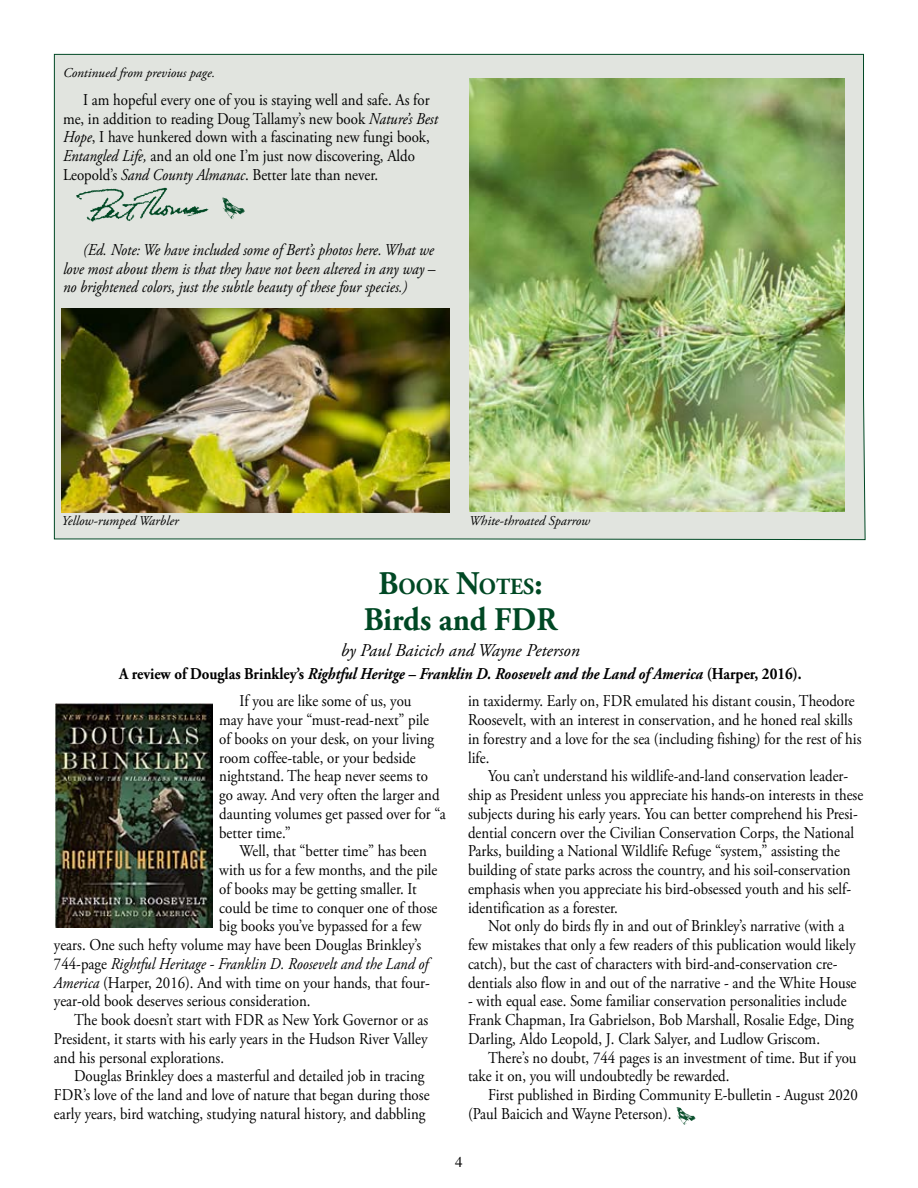
<style>
.page{position:relative;width:918px;height:1188px;background:#fff}
.page>*{position:absolute;margin:0;border:0;box-sizing:border-box;transform-origin:0 0}
.t1{font:700 33px "Adobe Garamond Pro";color:#004824;scale:.95 1}
.t2{font:700 23.1px "Adobe Garamond Pro";color:#004824;scale:.95 1}
.t3{font:italic 18px "Adobe Garamond Pro";color:#000}
.t4{font:16.5px/18.8px "Adobe Garamond Pro";color:#000;scale:.9 1}
.t5{font:italic 16.5px/18.8px "Adobe Garamond Pro";color:#000;text-align:justify;scale:.9 1}
.t6{font:italic 700 16.5px/27.2px "Adobe Garamond Pro";color:#000;scale:.9 1}
.t7{font:15px "Times";color:#000}
.t8{font:italic 13.5px "Adobe Garamond Pro";color:#000}
.s1{font-style:italic}
.s2{font-size:33px}
.s3{font-style:normal}
.s4{font-weight:400;font-style:normal}
</style>
<div class="page">
<img style="left:56px;top:704px;width:156px;height:223px">
<svg style="left:676px;top:1107px;width:19px;height:18px"></svg>
<div style="left:54px;top:54px;width:812px;height:486px;background:#e1e4df"></div>
<img style="left:66px;top:182px;width:156px;height:58px">
<img style="left:469px;top:78px;width:375px;height:434px">
<img style="left:62px;top:308px;width:387px;height:205px">
<svg style="left:222px;top:198px;width:23px;height:21px"></svg>
<p class="t8" style="left:63px;top:65px;width:154px">Continued from previous page.</p>
<p class="t4" style="left:63px;top:91px;width:418px;text-indent:20px">I am hopeful every one of you is staying well and safe. As for me, in addition to reading Doug Tallamy’s new book <span class="s1">Nature’s Best Hope</span>, I have hunkered down with a fascinating new fungi book, <span class="s1">Entangled Life,</span> and an old one I’m just now discovering, Aldo Leopold’s <span class="s1">Sand County Almanac</span>. Better late than never.</p>
<p class="t5" style="left:63px;top:241px;width:415px;text-indent:20px">(Ed. Note: We have included some of Bert’s photos here. What we love most about them is that they have not been altered in any way – no brightened colors, just the subtle beauty of these four species.)</p>
<p class="t8" style="left:62px;top:513px;width:119px">Yellow-rumped Warbler</p>
<p class="t8" style="left:469px;top:513px;width:122px">White-throated Sparrow</p>
<h2 class="t2" style="left:378px;top:573px;width:174px"><span class="s2">B</span>OOK <span class="s2">N</span>OTES<span class="s2">:</span></h2>
<h1 class="t1" style="left:364px;top:600px;width:205px">Birds and FDR</h1>
<p class="t3" style="left:341px;top:639px;width:240px">by Paul Baicich and Wayne Peterson</p>
<p class="t6" style="left:239px;top:661px;width:626px;text-indent:-120px"><span class="s3">A review of Douglas Brinkley’s</span> Rightful Heritge – Franklin D. Roosevelt and the Land of America <span class="s3">(Harper, 2016).<br></span><span class="s4">If you are like some of us, you</span></p>
<p class="t4" style="left:219px;top:711px;width:253px">may have your “must-read-next” pile<br>of books on your desk, on your living room coffee-table, or your bedside nightstand. The heap never seems to go away. And very often the larger and daunting volumes get passed over for “a better time.”</p>
<p class="t4" style="left:239px;top:842px;width:210px">Well, that “better time” has been</p>
<p class="t4" style="left:219px;top:861px;width:244px">with us for a few months, and the pile</p>
<p class="t4" style="left:219px;top:880px;width:221px">of books may be getting smaller. It</p>
<p class="t4" style="left:219px;top:899px;width:244px">could be time to conquer one of those</p>
<p class="t4" style="left:219px;top:917px;width:226px">big books you’ve bypassed for a few</p>
<p class="t4" style="left:54px;top:936px;width:410px">years. One such hefty volume may have been Douglas Brinkley’s</p>
<p class="t5" style="left:54px;top:955px;width:418px"><span class="s3">744-page</span> Rightful Heritage - Franklin D. Roosevelt and the Land of</p>
<p class="t4" style="left:54px;top:974px;width:419px"><span class="s1">America</span> (Harper, 2016). And with time on your hands, that four-</p>
<p class="t4" style="left:54px;top:992px;width:287px">year-old book deserves serious consideration.</p>
<p class="t4" style="left:74px;top:1011px;width:395px">The book doesn’t start with FDR as New York Governor or as</p>
<p class="t4" style="left:54px;top:1030px;width:417px">President, it starts with his early years in the Hudson River Valley</p>
<p class="t4" style="left:54px;top:1049px;width:191px">and his personal explorations.</p>
<p class="t4" style="left:74px;top:1067px;width:391px">Douglas Brinkley does a masterful and detailed job in tracing</p>
<p class="t4" style="left:54px;top:1086px;width:419px">FDR’s love of the land and love of nature that began during those</p>
<p class="t4" style="left:54px;top:1105px;width:414px">early years, bird watching, studying natural history, and dabbling</p>
<p class="t4" style="left:468px;top:692px;width:439px">in taxidermy. Early on, FDR emulated his distant cousin, Theodore Roosevelt, with an interest in conservation, and he honed real skills in forestry and a love for the sea (including fishing) for the rest of his life.</p>
<p class="t4" style="left:468px;top:767px;width:441px;text-indent:20px">You can’t understand his wildlife-and-land conservation leader&shy;ship as President unless you appreciate his hands-on interests in these subjects during his early years. You can better comprehend his Presi&shy;dential concern over the Civilian Conservation Corps, the National Parks, building a National Wildlife Refuge “system,” assisting the building of state parks across the country, and his soil-conservation emphasis when you appreciate his bird-obsessed youth and his self&shy;identification as a forester.</p>
<p class="t4" style="left:468px;top:917px;width:433px;text-indent:20px">Not only do birds fly in and out of Brinkley’s narrative (with a few mistakes that only a few readers of this publication would likely catch), but the cast of characters with bird-and-conservation cre&shy;dentials also flow in and out of the narrative - and the White House</p>
<p class="t4" style="left:468px;top:992px;width:430px">- with equal ease. Some familiar conservation personalities include<br>Frank Chapman, Ira Gabrielson, Bob Marshall, Rosalie Edge, Ding<br>Darling, Aldo Leopold, J. Clark Salyer, and Ludlow Griscom.</p>
<p class="t4" style="left:468px;top:1049px;width:433px;text-indent:20px">There’s no doubt, 744 pages is an investment of time. But if you take it on, you will undoubtedly be rewarded.</p>
<p class="t4" style="left:468px;top:1086px;width:435px;text-indent:20px">First published in Birding Community E-bulletin - August 2020 (Paul Baicich and Wayne Peterson).</p>
<p class="t7" style="left:455px;top:1153px;width:9px">4</p>
</div>
